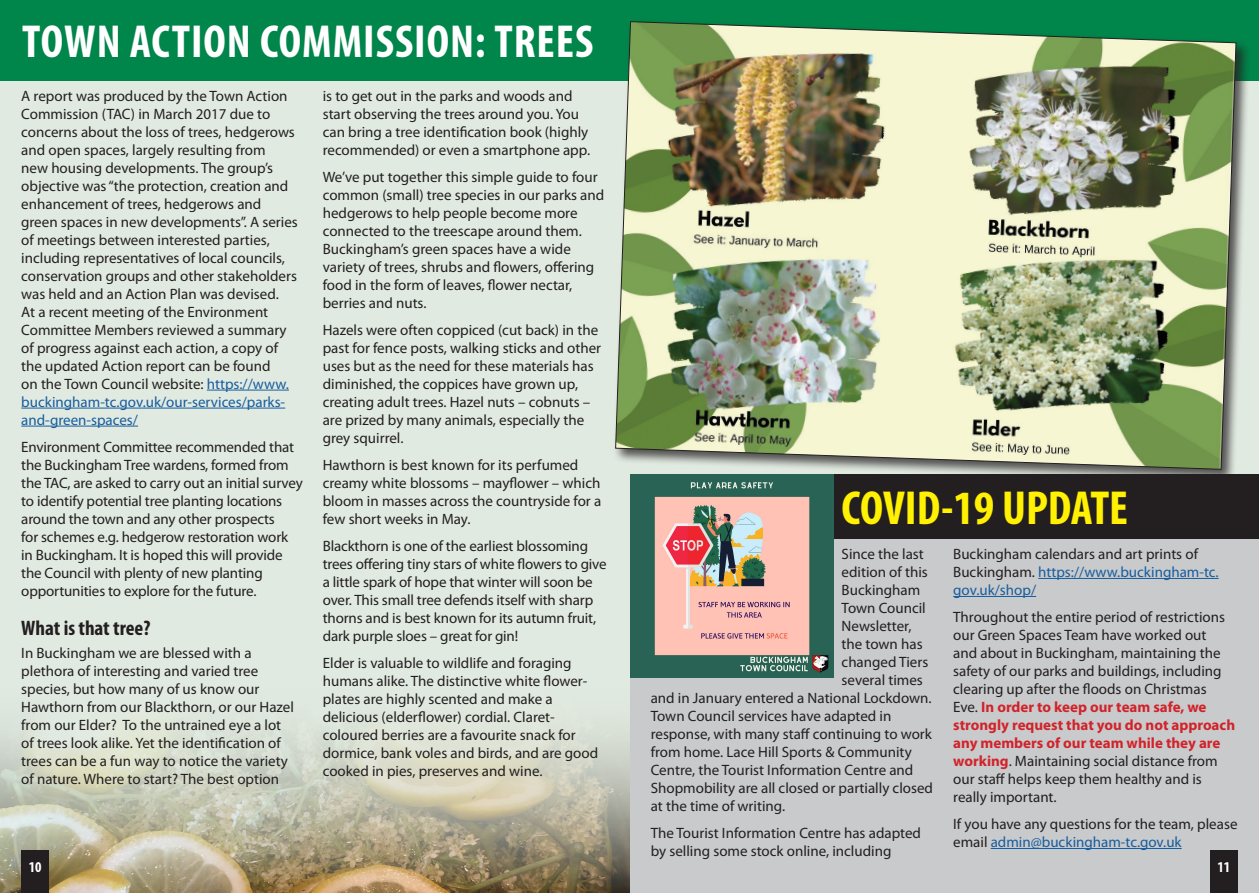
<style>
.page{position:relative;width:1259px;height:893px;background:#fff}
.page>*{position:absolute;margin:0;border:0;box-sizing:border-box;transform-origin:0 0}
.A_heading{font:700 condensed 48px "Myriad Pro";color:#fff101}
.A_heading-2{font:700 condensed 46.5px "Myriad Pro";letter-spacing:.02em;color:#fff}
.B_heading{font:700 condensed 21px "Myriad Pro";color:#231f20}
.Text_1{font:15px/18px "Myriad Pro";color:#231f20}
.t1{font:700 condensed 15px "Myriad Pro";color:#fff}
.s1{color:#175d9e}
.s2{font-weight:700;color:#d1232a}
</style>
<div class="page">
<div style="left:0;top:77px;width:1259px;height:816px;background:#e1eae1"></div>
<img style="left:0;top:729px;width:630px;height:164px">
<div style="left:21px;top:850px;width:28px;height:43px;background:#231f20"></div>
<div style="left:0;top:0;width:1259px;height:81px;background:#00854a"></div>
<hr style="left:207px;top:390px;width:82px;height:1px;background:#175d9e">
<hr style="left:21px;top:408px;width:264px;height:1px;background:#175d9e">
<hr style="left:21px;top:426px;width:117px;height:1px;background:#175d9e">
<div style="left:630px;top:535px;width:629px;height:358px;background:#c9cacc"></div>
<div style="left:630px;top:475px;width:629px;height:64px;background:#231f20"></div>
<div style="left:1210px;top:850px;width:27px;height:43px;background:#231f20"></div>
<hr style="left:1038px;top:578px;width:180px;height:1px;background:#175d9e">
<hr style="left:953px;top:596px;width:83px;height:1px;background:#175d9e">
<hr style="left:990px;top:848px;width:191px;height:1px;background:#175d9e">
<img style="left:630px;top:484px;width:203px;height:194px">
<div style="left:613px;top:19px;width:637px;height:465px;background:#231f20;opacity:.75"></div>
<img style="left:615px;top:21px;width:621px;height:449px">
<p class="A_heading-2" style="left:22px;top:16px;width:572px">TOWN ACTION COMMISSION: TREES</p>
<p class="Text_1" style="left:21px;top:86px;width:278px">A report was produced by the Town Action Commission (TAC) in March 2017 due to concerns about the loss of trees, hedgerows and open spaces, largely resulting from<br>new housing developments. The group’s objective was “the protection, creation and enhancement of trees, hedgerows and green spaces in new developments”. A series of meetings between interested parties, including representatives of local councils, conservation groups and other stakeholders was held and an Action Plan was devised.<br>At a recent meeting of the Environment Committee Members reviewed a summary of progress against each action, a copy of the updated Action report can be found<br>on the Town Council website: <span class="s1">https://www. buckingham-tc.gov.uk/our-services/parks&shy;and-green-spaces/</span></p>
<p class="Text_1" style="left:21px;top:437px;width:283px">Environment Committee recommended that the Buckingham Tree wardens, formed from the TAC, are asked to carry out an initial survey to identify potential tree planting locations around the town and any other prospects<br>for schemes e.g. hedgerow restoration work in Buckingham. It is hoped this will provide the Council with plenty of new planting opportunities to explore for the future.</p>
<p class="B_heading" style="left:21px;top:617px;width:131px">What is that tree?</p>
<p class="Text_1" style="left:21px;top:643px;width:274px">In Buckingham we are blessed with a plethora of interesting and varied tree species, but how many of us know our Hawthorn from our Blackthorn, or our Hazel from our Elder? To the untrained eye a lot of trees look alike. Yet the identification of trees can be a fun way to notice the variety of nature. Where to start? The best option</p>
<p class="Text_1" style="left:323px;top:86px;width:269px">is to get out in the parks and woods and start observing the trees around you. You can bring a tree identification book (highly recommended) or even a smartphone app.</p>
<p class="Text_1" style="left:323px;top:167px;width:283px">We’ve put together this simple guide to four common (small) tree species in our parks and hedgerows to help people become more connected to the treescape around them.<br>Buckingham’s green spaces have a wide variety of trees, shrubs and flowers, offering food in the form of leaves, flower nectar, berries and nuts.</p>
<p class="Text_1" style="left:323px;top:320px;width:280px">Hazels were often coppiced (cut back) in the past for fence posts, walking sticks and other uses but as the need for these materials has diminished, the coppices have grown up, creating adult trees. Hazel nuts – cobnuts – are prized by many animals, especially the grey squirrel.</p>
<p class="Text_1" style="left:323px;top:455px;width:280px">Hawthorn is best known for its perfumed creamy white blossoms – mayflower – which bloom in masses across the countryside for a few short weeks in May.</p>
<p class="Text_1" style="left:323px;top:536px;width:285px">Blackthorn is one of the earliest blossoming trees offering tiny stars of white flowers to give a little spark of hope that winter will soon be over. This small tree defends itself with sharp thorns and is best known for its autumn fruit, dark purple sloes – great for gin!</p>
<p class="Text_1" style="left:323px;top:653px;width:277px">Elder is valuable to wildlife and foraging humans alike. The distinctive white flower&shy;plates are highly scented and make a delicious (elderflower) cordial. Claret&shy;coloured berries are a favourite snack for dormice, bank voles and birds, and are good cooked in pies, preserves and wine.</p>
<p class="t1" style="left:29px;top:858px;width:14px">10</p>
<p class="A_heading" style="left:841px;top:482px;width:288px">COVID-19 UPDATE</p>
<p class="Text_1" style="left:841px;top:545px;width:84px">Since the last</p>
<p class="Text_1" style="left:841px;top:563px;width:88px">edition of this</p>
<p class="Text_1" style="left:841px;top:581px;width:80px">Buckingham</p>
<p class="Text_1" style="left:841px;top:599px;width:86px">Town Council</p>
<p class="Text_1" style="left:841px;top:617px;width:71px">Newsletter,</p>
<p class="Text_1" style="left:841px;top:635px;width:83px">the town has</p>
<p class="Text_1" style="left:841px;top:653px;width:88px">changed Tiers</p>
<p class="Text_1" style="left:841px;top:671px;width:83px">several times</p>
<p class="Text_1" style="left:651px;top:689px;width:282px">and in January entered a National Lockdown.</p>
<p class="Text_1" style="left:651px;top:707px;width:242px">Town Council services have adapted in</p>
<p class="Text_1" style="left:651px;top:725px;width:283px">response, with many staff continuing to work</p>
<p class="Text_1" style="left:651px;top:743px;width:262px">from home. Lace Hill Sports &amp; Community</p>
<p class="Text_1" style="left:651px;top:761px;width:264px">Centre, the Tourist Information Centre and</p>
<p class="Text_1" style="left:651px;top:779px;width:284px">Shopmobility are all closed or partially closed</p>
<p class="Text_1" style="left:651px;top:797px;width:136px">at the time of writing.</p>
<p class="Text_1" style="left:651px;top:824px;width:272px">The Tourist Information Centre has adapted by selling some stock online, including</p>
<p class="Text_1" style="left:953px;top:545px;width:267px">Buckingham calendars and art prints of<br>Buckingham. <span class="s1">https://www.buckingham-tc. gov.uk/shop/</span></p>
<p class="Text_1" style="left:953px;top:608px;width:283px">Throughout the entire period of restrictions our Green Spaces Team have worked out<br>and about in Buckingham, maintaining the safety of our parks and buildings, including clearing up after the floods on Christmas Eve. <span class="s2">In order to keep our team safe, we strongly request that you do not approach any members of our team while they are working</span>. Maintaining social distance from our staff helps keep them healthy and is really important.</p>
<p class="Text_1" style="left:953px;top:815px;width:286px">If you have any questions for the team, please email <span class="s1">admin@buckingham-tc.gov.uk</span></p>
<p class="t1" style="left:1217px;top:858px;width:14px">11</p>
</div>
